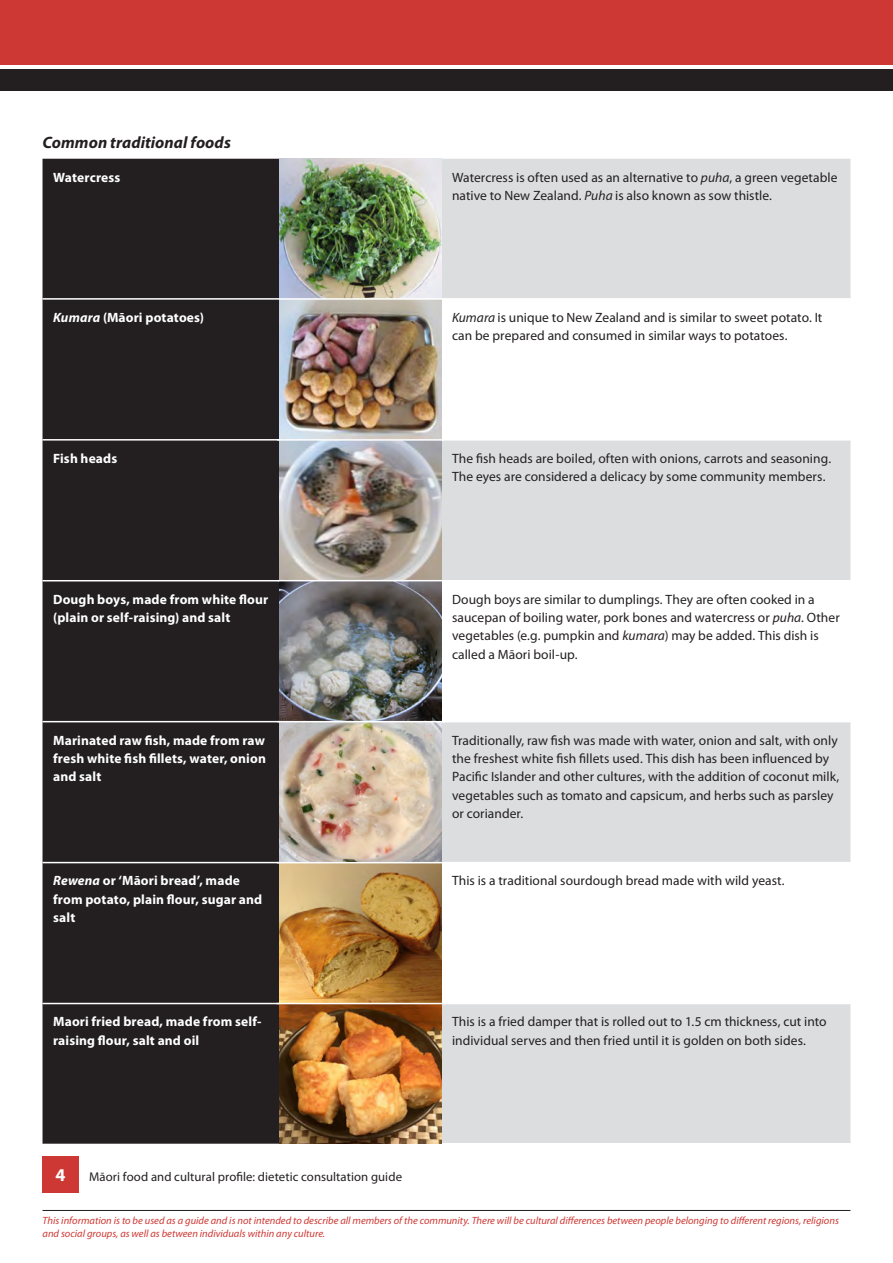
<style>
.page{position:relative;width:893px;height:1263px;background:#fff}
.page>*{position:absolute;margin:0;border:0;box-sizing:border-box;transform-origin:0 0}
.t1{font:700 18px "Myriad Pro";color:#fff}
.t2{font:italic 700 16.5px "Myriad Pro";letter-spacing:.005em;color:#231f20}
.t3{font:13.5px/18.3px "Myriad Pro";letter-spacing:.005em;color:#231f20}
.t4{font:700 13.5px/18.3px "Myriad Pro";letter-spacing:.01em;color:#fff}
.t5{font:12.75px "Myriad Pro";letter-spacing:.005em;color:#231f20}
.t6{font:italic 10.5px/12.6px "Myriad Pro";color:#ce3834}
.s1{font-style:italic}
</style>
<div class="page">
<hr style="left:43px;top:1210px;width:807px;height:1px;background:#231f20">
<div style="left:43px;top:1157px;width:36px;height:36px;background:#ce3834"></div>
<div style="left:0;top:0;width:893px;height:70px;background:#ce3834"></div>
<svg style="left:0;top:65px;width:893px;height:5px;background:#d3d2d2"></svg>
<div style="left:0;top:70px;width:893px;height:21px;background:#231f20"></div>
<div style="left:43px;top:159px;width:237px;height:985px;background:#231f20"></div>
<svg style="left:441px;top:159px;width:409px;height:984px;fill:#dcdddf"></svg>
<hr style="left:43px;top:298px;width:237px;height:2px;background:#fff">
<hr style="left:441px;top:298px;width:409px;height:2px;background:#fff">
<hr style="left:43px;top:439px;width:237px;height:2px;background:#fff">
<hr style="left:441px;top:439px;width:409px;height:2px;background:#fff">
<hr style="left:43px;top:580px;width:237px;height:1px;background:#fff">
<hr style="left:441px;top:580px;width:409px;height:1px;background:#fff">
<hr style="left:43px;top:721px;width:237px;height:1px;background:#fff">
<hr style="left:43px;top:862px;width:237px;height:1px;background:#fff">
<hr style="left:43px;top:1003px;width:237px;height:1px;background:#fff">
<hr style="left:441px;top:721px;width:409px;height:1px;background:#fff">
<hr style="left:441px;top:862px;width:409px;height:1px;background:#fff">
<hr style="left:441px;top:1003px;width:409px;height:1px;background:#fff">
<img style="left:280px;top:159px;width:161px;height:139px">
<img style="left:280px;top:300px;width:161px;height:139px">
<img style="left:280px;top:441px;width:161px;height:703px">
<hr style="left:278px;top:580px;width:167px;height:1px;background:#fff">
<hr style="left:277px;top:721px;width:168px;height:1px;background:#fff">
<hr style="left:277px;top:862px;width:167px;height:1px;background:#fff">
<hr style="left:277px;top:1003px;width:167px;height:1px;background:#fff">
<p class="t2" style="left:43px;top:132px;width:190px">Common traditional foods</p>
<p class="t4" style="left:53px;top:167px;width:69px">Watercress</p>
<p class="t3" style="left:452px;top:168px;width:387px">Watercress is often used as an alternative to <span class="s1">puha</span>, a green vegetable native to New Zealand. <span class="s1">Puha</span> is also known as sow thistle.</p>
<p class="t4" style="left:53px;top:308px;width:152px"><span class="s1">Kumara</span> (Māori potatoes)</p>
<p class="t3" style="left:452px;top:308px;width:372px"><span class="s1">Kumara</span> is unique to New Zealand and is similar to sweet potato. It can be prepared and consumed in similar ways to potatoes.</p>
<p class="t4" style="left:53px;top:449px;width:66px">Fish heads</p>
<p class="t3" style="left:452px;top:449px;width:381px">The fish heads are boiled, often with onions, carrots and seasoning.<br>The eyes are considered a delicacy by some community members.</p>
<p class="t4" style="left:53px;top:589px;width:217px">Dough boys, made from white flour (plain or self-raising) and salt</p>
<p class="t3" style="left:452px;top:590px;width:389px">Dough boys are similar to dumplings. They are often cooked in a saucepan of boiling water, pork bones and watercress or <span class="s1">puha</span>. Other vegetables (e.g. pumpkin and <span class="s1">kumara</span>) may be added. This dish is called a Māori boil-up.</p>
<p class="t4" style="left:53px;top:730px;width:214px;text-align:justify">Marinated raw fish, made from raw fresh white fish fillets, water, onion and salt</p>
<p class="t3" style="left:452px;top:731px;width:389px">Traditionally, raw fish was made with water, onion and salt, with only the freshest white fish fillets used. This dish has been influenced by Pacific Islander and other cultures, with the addition of coconut milk, vegetables such as tomato and capsicum, and herbs such as parsley or coriander.</p>
<p class="t4" style="left:53px;top:871px;width:211px"><span class="s1">Rewena</span> or ‘Māori bread’, made from potato, plain flour, sugar and salt</p>
<p class="t3" style="left:452px;top:871px;width:334px">This is a traditional sourdough bread made with wild yeast.</p>
<p class="t4" style="left:53px;top:1012px;width:210px">Maori fried bread, made from self&shy;raising flour, salt and oil</p>
<p class="t3" style="left:452px;top:1012px;width:376px">This is a fried damper that is rolled out to 1.5 cm thickness, cut into individual serves and then fried until it is golden on both sides.</p>
<h1 class="t1" style="left:56px;top:1163px;width:11px">4</h1>
<p class="t5" style="left:89px;top:1169px;width:314px">Māori food and cultural profile: dietetic consultation guide</p>
<p class="t6" style="left:43px;top:1214px;width:798px">This information is to be used as a guide and is not intended to describe all members of the community. There will be cultural differences between people belonging to different regions, religions and social groups, as well as between individuals within any culture.</p>
</div>
